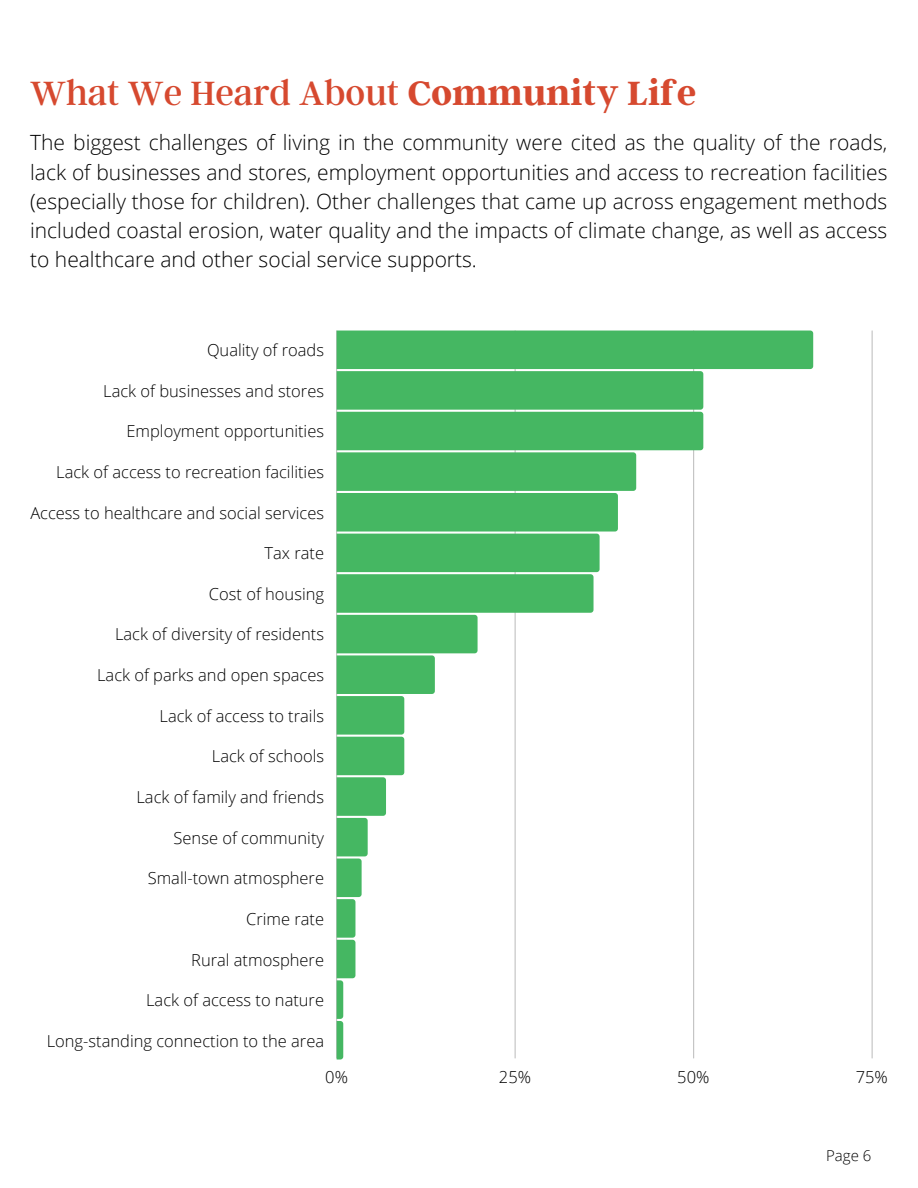
<style>
.page{position:relative;width:918px;height:1188px;background:#fff}
.page>*{position:absolute;margin:0;border:0;box-sizing:border-box;transform-origin:0 0}
.t1{font:37.5px "Argent CF";color:#d6492f}
.t2{font:300 21px/29.2px "Open Sans";color:#000;text-align:justify}
.t3{font:300 16.5px "Open Sans";color:#000}
.t4{font:300 15px "Open Sans";color:#000}
.s1{font-weight:700}
</style>
<div class="page">
<hr style="left:336px;top:331px;width:1px;height:727px;background:#000">
<hr style="left:872px;top:331px;width:1px;height:727px;background:#000">
<svg style="left:337px;top:331px;width:476px;height:729px"></svg>
<p class="t1" style="left:30px;top:69px;width:668px">What We Heard About <span class="s1">Community Life</span></p>
<p class="t2" style="left:30px;top:128px;width:859px">The biggest challenges of living in the community were cited as the quality of the roads, lack of businesses and stores, employment opportunities and access to recreation facilities (especially those for children). Other challenges that came up across engagement methods included coastal erosion, water quality and the impacts of climate change, as well as access to healthcare and other social service supports.</p>
<p class="t3" style="left:207px;top:338px;width:119px">Quality of roads</p>
<p class="t3" style="left:103px;top:379px;width:222px">Lack of businesses and stores</p>
<p class="t3" style="left:127px;top:420px;width:199px">Employment opportunities</p>
<p class="t3" style="left:56px;top:460px;width:269px">Lack of access to recreation facilities</p>
<p class="t3" style="left:30px;top:501px;width:295px">Access to healthcare and social services</p>
<p class="t3" style="left:265px;top:542px;width:61px">Tax rate</p>
<p class="t3" style="left:209px;top:582px;width:117px">Cost of housing</p>
<p class="t3" style="left:115px;top:623px;width:211px">Lack of diversity of residents</p>
<p class="t3" style="left:97px;top:664px;width:228px">Lack of parks and open spaces</p>
<p class="t3" style="left:160px;top:704px;width:166px">Lack of access to trails</p>
<p class="t3" style="left:212px;top:745px;width:114px">Lack of schools</p>
<p class="t3" style="left:136px;top:785px;width:189px">Lack of family and friends</p>
<p class="t3" style="left:174px;top:826px;width:152px">Sense of community</p>
<p class="t3" style="left:148px;top:867px;width:178px">Small-town atmosphere</p>
<p class="t3" style="left:246px;top:907px;width:79px">Crime rate</p>
<p class="t3" style="left:191px;top:948px;width:134px">Rural atmosphere</p>
<p class="t3" style="left:146px;top:989px;width:179px">Lack of access to nature</p>
<p class="t3" style="left:47px;top:1029px;width:279px">Long-standing connection to the area</p>
<p class="t3" style="left:325px;top:1066px;width:24px">0%</p>
<p class="t3" style="left:499px;top:1066px;width:34px">25%</p>
<p class="t3" style="left:677px;top:1066px;width:34px">50%</p>
<p class="t3" style="left:856px;top:1066px;width:34px">75%</p>
<p class="t4" style="left:826px;top:1145px;width:47px">Page 6</p>
</div>
